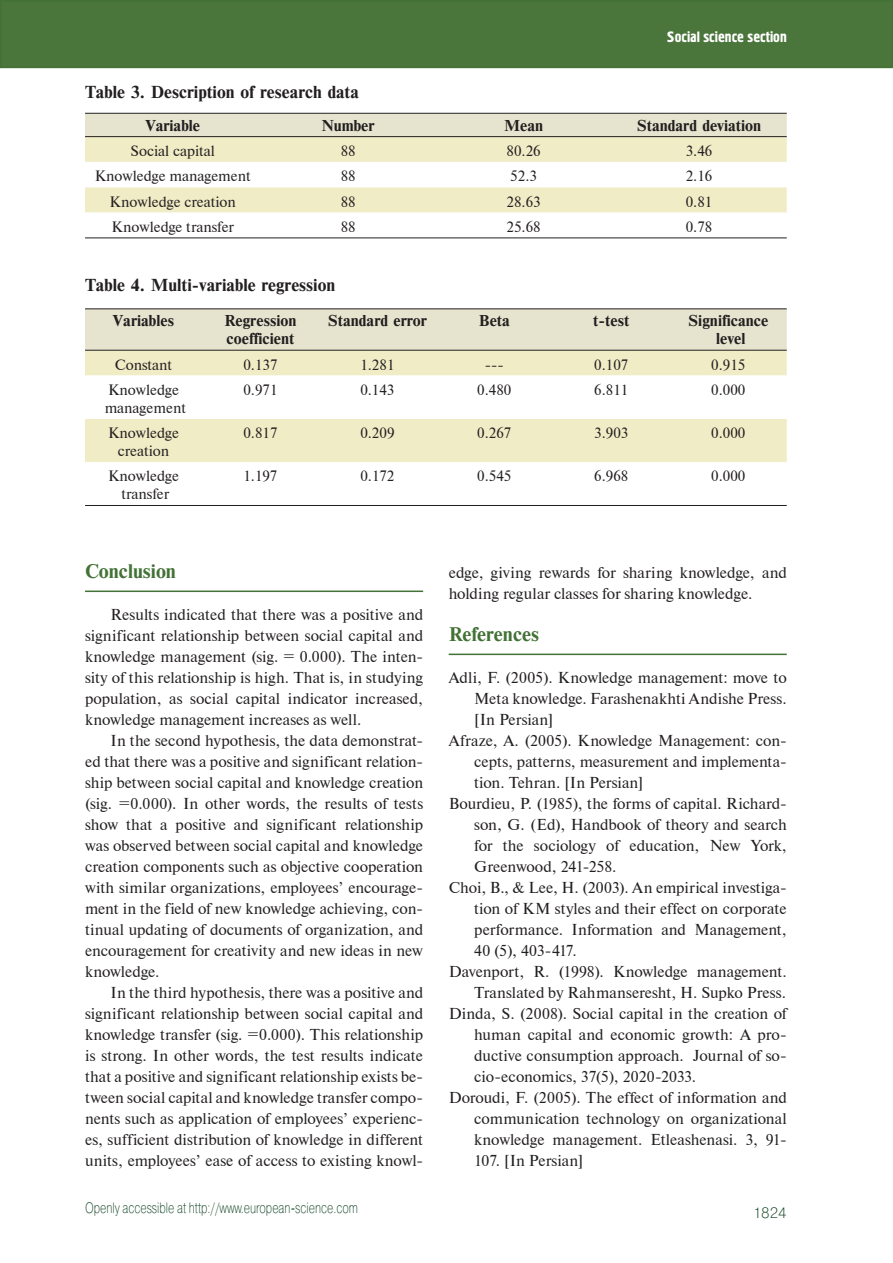
<style>
.page{position:relative;width:893px;height:1263px;background:#fff}
.page>*{position:absolute;margin:0;border:0;box-sizing:border-box;transform-origin:0 0}
.t1{font:18.75px "Newton C Bold";color:#427235}
.t2{font:16.5px "Newton C Bold";color:#231f20}
.t3{font:15.75px/21px "Newton CTT";color:#231f20;text-align:justify}
.t4{font:15px/18px "Newton CTT";color:#231f20;text-align:center}
.t5{font:15px/18px "Newton C Bold";color:#231f20}
.t6{font:15px "Pragmatica Light C";color:#0b3e20;scale:.75 1}
.t7{font:15px "Hermes C";color:#fff}
.t8{font:15px "Pragmatica Light C";color:#0b3e20}
</style>
<div class="page">
<div style="left:1px;top:1px;width:891px;height:66px;background:#4b763b"></div>
<div style="left:0;top:0;width:893px;height:68px;border:2px solid #427235"></div>
<div style="left:85px;top:114px;width:702px;height:22px;background:#e6e4cf"></div>
<div style="left:85px;top:137px;width:702px;height:25px;background:#f0ecc6"></div>
<svg style="left:85px;top:187px;width:702px;height:51px"></svg>
<hr style="left:85px;top:113px;width:702px;height:1px;background:#231f20">
<hr style="left:85px;top:136px;width:702px;height:1px;background:#231f20">
<hr style="left:85px;top:238px;width:702px;height:1px;background:#231f20">
<div style="left:85px;top:309px;width:702px;height:41px;background:#e6e4cf"></div>
<div style="left:85px;top:351px;width:702px;height:25px;background:#f0ecc6"></div>
<div style="left:85px;top:419px;width:702px;height:43px;background:#f0ecc6"></div>
<hr style="left:85px;top:308px;width:702px;height:1px;background:#231f20">
<hr style="left:85px;top:350px;width:702px;height:1px;background:#231f20">
<hr style="left:85px;top:505px;width:702px;height:1px;background:#231f20">
<hr style="left:85px;top:591px;width:338px;height:1px;background:#427235">
<hr style="left:449px;top:654px;width:338px;height:1px;background:#427235">
<p class="t2" style="left:85px;top:85px;width:275px">Table 3. Description of research data</p>
<p class="t7" style="left:667px;top:32px;width:121px">Social science section</p>
<p class="t5" style="left:145px;top:118px;width:56px">Variable</p>
<p class="t5" style="left:322px;top:118px;width:54px">Number</p>
<p class="t5" style="left:504px;top:118px;width:40px">Mean</p>
<p class="t5" style="left:637px;top:118px;width:126px">Standard deviation</p>
<p class="t4" style="left:130px;top:142px;width:86px">Social capital</p>
<p class="t4" style="left:341px;top:142px;width:17px">88</p>
<p class="t4" style="left:506px;top:142px;width:36px">80.26</p>
<p class="t4" style="left:686px;top:142px;width:28px">3.46</p>
<p class="t4" style="left:95px;top:167px;width:158px">Knowledge management</p>
<p class="t4" style="left:341px;top:167px;width:17px">88</p>
<p class="t4" style="left:510px;top:167px;width:28px">52.3</p>
<p class="t4" style="left:686px;top:167px;width:28px">2.16</p>
<p class="t4" style="left:110px;top:193px;width:128px">Knowledge creation</p>
<p class="t4" style="left:341px;top:193px;width:17px">88</p>
<p class="t4" style="left:506px;top:193px;width:36px">28.63</p>
<p class="t4" style="left:686px;top:193px;width:28px">0.81</p>
<p class="t4" style="left:112px;top:218px;width:124px">Knowledge transfer</p>
<p class="t4" style="left:341px;top:218px;width:17px">88</p>
<p class="t4" style="left:506px;top:218px;width:36px">25.68</p>
<p class="t4" style="left:686px;top:218px;width:28px">0.78</p>
<p class="t2" style="left:85px;top:279px;width:252px">Table 4. Multi-variable regression</p>
<p class="t5" style="left:113px;top:313px;width:63px">Variables</p>
<p class="t5" style="left:224px;top:313px;width:73px">Regression coefficient</p>
<p class="t5" style="left:328px;top:313px;width:101px">Standard error</p>
<p class="t5" style="left:479px;top:313px;width:33px">Beta</p>
<p class="t5" style="left:593px;top:313px;width:38px">t-test</p>
<p class="t5" style="left:688px;top:313px;width:82px;text-align:center">Significance level</p>
<p class="t4" style="left:115px;top:355px;width:59px">Constant</p>
<p class="t4" style="left:243px;top:355px;width:36px">0.137</p>
<p class="t4" style="left:360px;top:355px;width:36px">1.281</p>
<p class="t4" style="left:485px;top:355px;width:20px">---</p>
<p class="t4" style="left:594px;top:355px;width:36px">0.107</p>
<p class="t4" style="left:711px;top:355px;width:36px">0.915</p>
<p class="t4" style="left:105px;top:381px;width:83px;text-align:left">Knowledge management</p>
<p class="t4" style="left:243px;top:381px;width:36px">0.971</p>
<p class="t4" style="left:360px;top:381px;width:36px">0.143</p>
<p class="t4" style="left:477px;top:381px;width:36px">0.480</p>
<p class="t4" style="left:594px;top:381px;width:36px">6.811</p>
<p class="t4" style="left:711px;top:381px;width:36px">0.000</p>
<p class="t4" style="left:108px;top:424px;width:73px">Knowledge creation</p>
<p class="t4" style="left:243px;top:424px;width:36px">0.817</p>
<p class="t4" style="left:360px;top:424px;width:36px">0.209</p>
<p class="t4" style="left:477px;top:424px;width:36px">0.267</p>
<p class="t4" style="left:594px;top:424px;width:36px">3.903</p>
<p class="t4" style="left:711px;top:424px;width:36px">0.000</p>
<p class="t4" style="left:108px;top:467px;width:73px">Knowledge transfer</p>
<p class="t4" style="left:243px;top:467px;width:36px">1.197</p>
<p class="t4" style="left:360px;top:467px;width:36px">0.172</p>
<p class="t4" style="left:477px;top:467px;width:36px">0.545</p>
<p class="t4" style="left:594px;top:467px;width:36px">6.968</p>
<p class="t4" style="left:711px;top:467px;width:36px">0.000</p>
<p class="t1" style="left:85px;top:564px;width:92px">Conclusion</p>
<p class="t3" style="left:85px;top:604px;width:340px;text-indent:26px">Results indicated that there was a positive and significant relationship between social capital and knowledge management (sig. = 0.000). The inten&shy;sity of this relationship is high. That is, in studying population, as social capital indicator increased, knowledge management increases as well.</p>
<p class="t3" style="left:85px;top:730px;width:340px;text-indent:26px">In the second hypothesis, the data demonstrat&shy;ed that there was a positive and significant relation&shy;ship between social capital and knowledge creation (sig. =0.000). In other words, the results of tests show that a positive and significant relationship was observed between social capital and knowledge creation components such as objective cooperation with similar organizations, employees’ encourage&shy;ment in the field of new knowledge achieving, con&shy;tinual updating of documents of organization, and encouragement for creativity and new ideas in new knowledge.</p>
<p class="t3" style="left:85px;top:982px;width:340px;text-indent:26px">In the third hypothesis, there was a positive and significant relationship between social capital and knowledge transfer (sig. =0.000). This relationship is strong. In other words, the test results indicate that a positive and significant relationship exists be&shy;tween social capital and knowledge transfer compo&shy;nents such as application of employees’ experienc&shy;es, sufficient distribution of knowledge in different units, employees’ ease of access to existing knowl-</p>
<p class="t6" style="left:85px;top:1202px;width:365px">Openly accessible at http://www.european-science.com</p>
<p class="t3" style="left:449px;top:562px;width:340px">edge, giving rewards for sharing knowledge, and holding regular classes for sharing knowledge.</p>
<p class="t1" style="left:449px;top:627px;width:92px">References</p>
<p class="t3" style="left:449px;top:667px;width:340px">Adli, F. (2005). Knowledge management: move to</p>
<p class="t3" style="left:474px;top:688px;width:314px">Meta knowledge. Farashenakhti Andishe Press.</p>
<p class="t3" style="left:474px;top:709px;width:81px">[In Persian]</p>
<p class="t3" style="left:449px;top:730px;width:340px">Afraze, A. (2005). Knowledge Management: con-</p>
<p class="t3" style="left:474px;top:751px;width:314px">cepts, patterns, measurement and implementa-</p>
<p class="t3" style="left:474px;top:772px;width:171px">tion. Tehran. [In Persian]</p>
<p class="t3" style="left:449px;top:793px;width:340px">Bourdieu, P. (1985), the forms of capital. Richard-</p>
<p class="t3" style="left:474px;top:814px;width:314px">son, G. (Ed), Handbook of theory and search</p>
<p class="t3" style="left:474px;top:835px;width:314px">for the sociology of education, New York,</p>
<p class="t3" style="left:474px;top:856px;width:144px">Greenwood, 241-258.</p>
<p class="t3" style="left:449px;top:877px;width:340px">Choi, B., &amp; Lee, H. (2003). An empirical investiga-</p>
<p class="t3" style="left:474px;top:898px;width:314px">tion of KM styles and their effect on corporate</p>
<p class="t3" style="left:474px;top:919px;width:314px">performance. Information and Management,</p>
<p class="t3" style="left:474px;top:940px;width:104px">40 (5), 403-417.</p>
<p class="t3" style="left:449px;top:961px;width:340px">Davenport, R. (1998). Knowledge management.</p>
<p class="t3" style="left:474px;top:982px;width:313px">Translated by Rahmanseresht, H. Supko Press.</p>
<p class="t3" style="left:449px;top:1003px;width:340px">Dinda, S. (2008). Social capital in the creation of</p>
<p class="t3" style="left:474px;top:1024px;width:314px">human capital and economic growth: A pro-</p>
<p class="t3" style="left:474px;top:1045px;width:314px">ductive consumption approach. Journal of so-</p>
<p class="t3" style="left:474px;top:1066px;width:223px">cio-economics, 37(5), 2020-2033.</p>
<p class="t3" style="left:449px;top:1087px;width:340px">Doroudi, F. (2005). The effect of information and</p>
<p class="t3" style="left:474px;top:1108px;width:314px">communication technology on organizational</p>
<p class="t3" style="left:474px;top:1129px;width:314px">knowledge management. Etleashenasi. 3, 91-</p>
<p class="t3" style="left:474px;top:1150px;width:111px">107. [In Persian]</p>
<p class="t8" style="left:753px;top:1208px;width:35px">1824</p>
</div>
